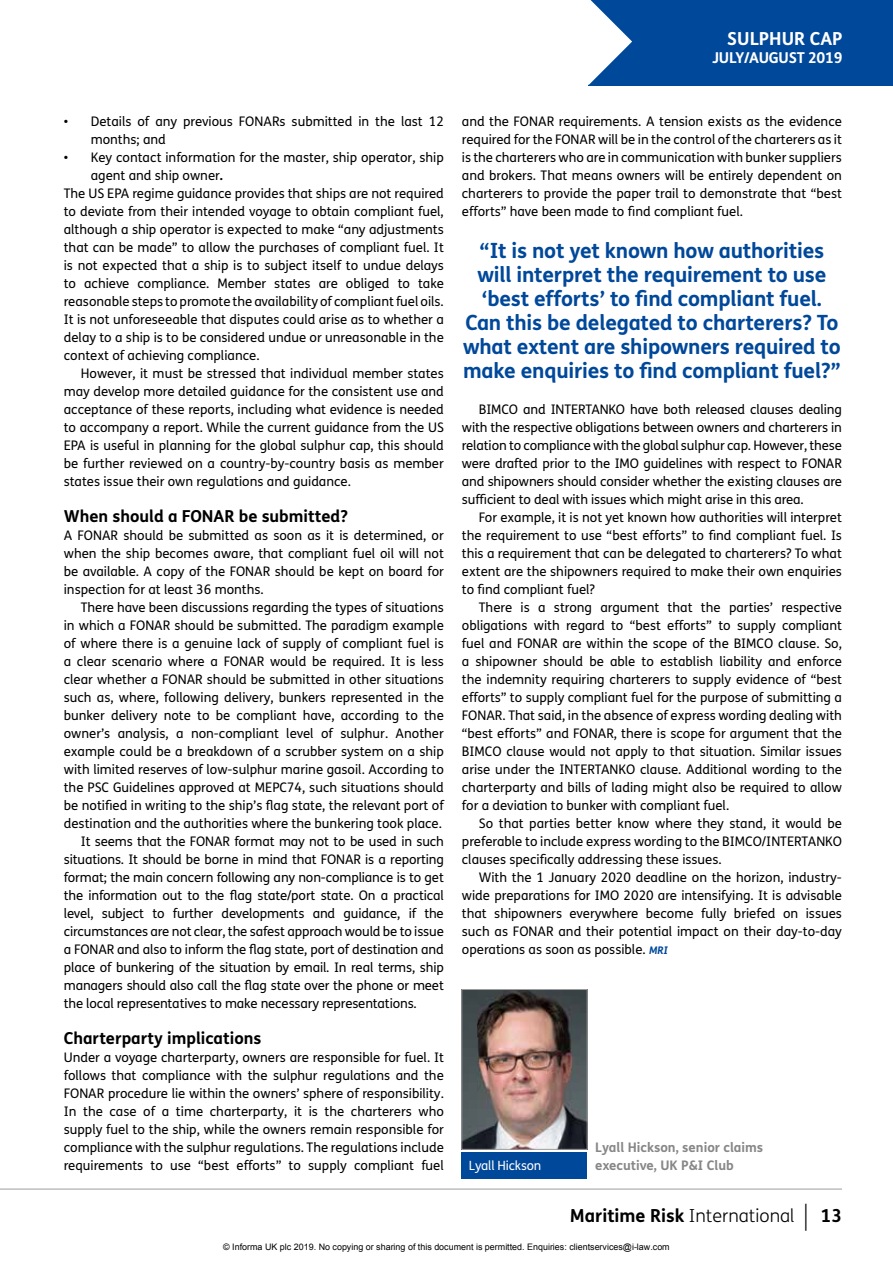
<style>
.page{position:relative;width:893px;height:1263px;background:#fff}
.page>*{position:absolute;margin:0;border:0;box-sizing:border-box;transform-origin:0 0}
.t1{font:700 21px/24px "FS Me";letter-spacing:-.01em;color:#00489a;text-align:center}
.t2{font:700 18px "FS Me";color:#000}
.t3{font:700 18px "FS Me";color:#fff}
.t4{font:700 16.5px "FS Me";color:#000}
.t5{font:700 15px "FS Me";letter-spacing:-.02em;color:#fff}
.t6{font:13.2px/18px "FS Me";color:#000;text-align:justify}
.t7{font:700 13.2px "FS Me";color:#878787}
.t8{font:12.75px "FS Me";letter-spacing:-.01em;color:#fff}
.t9{font:9px "Arial";color:#000}
.s1{font-weight:700}
.s2{font-weight:700;font-style:italic;font-size:10.5px;color:#00489a}
.s3{font-weight:300}
.s4{font-family:"Myriad Pro";font-weight:300;font-size:27px}
</style>
<div class="page">
<hr style="left:0;top:1189px;width:842px;height:1px;background:#9d9d9c">
<div style="left:589px;top:0;width:304px;height:85px;background:#00489a"></div>
<svg style="left:588px;top:0;width:44px;height:85px"></svg>
<img style="left:463px;top:991px;width:123px;height:157px">
<div style="left:461px;top:989px;width:127px;height:161px;border:1px solid #9d9d9c"></div>
<div style="left:462px;top:1152px;width:125px;height:26px;background:#00489a"></div>
<h2 class="t3" style="left:727px;top:25px;width:117px">SULPHUR CAP</h2>
<p class="t5" style="left:712px;top:46px;width:132px">JULY/AUGUST 2019</p>
<p class="t6" style="left:91px;top:112px;width:355px;text-indent:-27px">• Details of any previous FONARs submitted in the last 12 months; and</p>
<p class="t6" style="left:64px;top:148px;width:382px">• Key contact information for the master, ship operator, ship</p>
<p class="t6" style="left:91px;top:166px;width:134px">agent and ship owner<span class="s1">.</span></p>
<p class="t6" style="left:64px;top:184px;width:382px">The US EPA regime guidance provides that ships are not required</p>
<p class="t6" style="left:64px;top:202px;width:382px">to deviate from their intended voyage to obtain compliant fuel,</p>
<p class="t6" style="left:64px;top:220px;width:382px">although a ship operator is expected to make “any adjustments</p>
<p class="t6" style="left:64px;top:238px;width:382px">that can be made” to allow the purchases of compliant fuel. It</p>
<p class="t6" style="left:64px;top:256px;width:382px">is not expected that a ship is to subject itself to undue delays</p>
<p class="t6" style="left:64px;top:274px;width:382px">to achieve compliance. Member states are obliged to take</p>
<p class="t6" style="left:64px;top:292px;width:382px">reasonable steps to promote the availability of compliant fuel oils.</p>
<p class="t6" style="left:64px;top:310px;width:382px">It is not unforeseeable that disputes could arise as to whether a</p>
<p class="t6" style="left:64px;top:328px;width:382px">delay to a ship is to be considered undue or unreasonable in the</p>
<p class="t6" style="left:64px;top:346px;width:197px">context of achieving compliance.</p>
<p class="t6" style="left:81px;top:364px;width:365px">However, it must be stressed that individual member states</p>
<p class="t6" style="left:64px;top:382px;width:382px">may develop more detailed guidance for the consistent use and</p>
<p class="t6" style="left:64px;top:400px;width:382px">acceptance of these reports, including what evidence is needed</p>
<p class="t6" style="left:64px;top:418px;width:382px">to accompany a report. While the current guidance from the US</p>
<p class="t6" style="left:64px;top:436px;width:382px">EPA is useful in planning for the global sulphur cap, this should</p>
<p class="t6" style="left:64px;top:454px;width:382px">be further reviewed on a country-by-country basis as member</p>
<p class="t6" style="left:64px;top:472px;width:289px">states issue their own regulations and guidance.</p>
<p class="t4" style="left:64px;top:503px;width:286px">When should a FONAR be submitted?</p>
<p class="t6" style="left:64px;top:526px;width:382px">A FONAR should be submitted as soon as it is determined, or when the ship becomes aware, that compliant fuel oil will not be available. A copy of the FONAR should be kept on board for inspection for at least 36 months.</p>
<p class="t6" style="left:81px;top:598px;width:365px">There have been discussions regarding the types of situations</p>
<p class="t6" style="left:64px;top:616px;width:382px">in which a FONAR should be submitted. The paradigm example</p>
<p class="t6" style="left:64px;top:634px;width:382px">of where there is a genuine lack of supply of compliant fuel is</p>
<p class="t6" style="left:64px;top:652px;width:382px">a clear scenario where a FONAR would be required. It is less</p>
<p class="t6" style="left:64px;top:670px;width:382px">clear whether a FONAR should be submitted in other situations</p>
<p class="t6" style="left:64px;top:688px;width:382px">such as, where, following delivery, bunkers represented in the</p>
<p class="t6" style="left:64px;top:706px;width:382px">bunker delivery note to be compliant have, according to the</p>
<p class="t6" style="left:64px;top:724px;width:382px">owner’s analysis, a non-compliant level of sulphur. Another</p>
<p class="t6" style="left:64px;top:742px;width:382px">example could be a breakdown of a scrubber system on a ship</p>
<p class="t6" style="left:64px;top:760px;width:382px">with limited reserves of low-sulphur marine gasoil. According to</p>
<p class="t6" style="left:64px;top:778px;width:382px">the PSC Guidelines approved at MEPC74, such situations should</p>
<p class="t6" style="left:64px;top:796px;width:382px">be notified in writing to the ship’s flag state, the relevant port of</p>
<p class="t6" style="left:64px;top:814px;width:380px">destination and the authorities where the bunkering took place.</p>
<p class="t6" style="left:81px;top:832px;width:365px">It seems that the FONAR format may not to be used in such</p>
<p class="t6" style="left:64px;top:850px;width:382px">situations. It should be borne in mind that FONAR is a reporting</p>
<p class="t6" style="left:64px;top:868px;width:382px">format; the main concern following any non-compliance is to get</p>
<p class="t6" style="left:64px;top:886px;width:382px">the information out to the flag state/port state. On a practical</p>
<p class="t6" style="left:64px;top:904px;width:382px">level, subject to further developments and guidance, if the</p>
<p class="t6" style="left:64px;top:922px;width:382px">circumstances are not clear, the safest approach would be to issue</p>
<p class="t6" style="left:64px;top:940px;width:382px">a FONAR and also to inform the flag state, port of destination and</p>
<p class="t6" style="left:64px;top:958px;width:382px">place of bunkering of the situation by email. In real terms, ship</p>
<p class="t6" style="left:64px;top:976px;width:382px">managers should also call the flag state over the phone or meet</p>
<p class="t6" style="left:64px;top:994px;width:354px">the local representatives to make necessary representations.</p>
<p class="t4" style="left:64px;top:1025px;width:199px">Charterparty implications</p>
<p class="t6" style="left:64px;top:1048px;width:382px">Under a voyage charterparty, owners are responsible for fuel. It follows that compliance with the sulphur regulations and the FONAR procedure lie within the owners’ sphere of responsibility.<br>In the case of a time charterparty, it is the charterers who supply fuel to the ship, while the owners remain responsible for compliance with the sulphur regulations. The regulations include requirements to use “best efforts” to supply compliant fuel</p>
<p class="t6" style="left:462px;top:112px;width:382px">and the FONAR requirements. A tension exists as the evidence required for the FONAR will be in the control of the charterers as it is the charterers who are in communication with bunker suppliers and brokers. That means owners will be entirely dependent on charterers to provide the paper trail to demonstrate that “best efforts” have been made to find compliant fuel.</p>
<h1 class="t1" style="left:463px;top:237px;width:379px">“It is not yet known how authorities will interpret the requirement to use ‘best efforts’ to find compliant fuel.<br>Can this be delegated to charterers? To what extent are shipowners required to make enquiries to find compliant fuel?”</h1>
<p class="t6" style="left:462px;top:400px;width:382px;text-indent:17px">BIMCO and INTERTANKO have both released clauses dealing with the respective obligations between owners and charterers in relation to compliance with the global sulphur cap. However, these were drafted prior to the IMO guidelines with respect to FONAR and shipowners should consider whether the existing clauses are sufficient to deal with issues which might arise in this area.</p>
<p class="t6" style="left:462px;top:508px;width:382px;text-indent:17px">For example, it is not yet known how authorities will interpret the requirement to use “best efforts” to find compliant fuel. Is this a requirement that can be delegated to charterers? To what extent are the shipowners required to make their own enquiries to find compliant fuel?</p>
<p class="t6" style="left:462px;top:598px;width:382px;text-indent:17px">There is a strong argument that the parties’ respective obligations with regard to “best efforts” to supply compliant fuel and FONAR are within the scope of the BIMCO clause. So, a shipowner should be able to establish liability and enforce the indemnity requiring charterers to supply evidence of “best efforts” to supply compliant fuel for the purpose of submitting a FONAR. That said, in the absence of express wording dealing with “best efforts” and FONAR, there is scope for argument that the BIMCO clause would not apply to that situation. Similar issues arise under the INTERTANKO clause. Additional wording to the charterparty and bills of lading might also be required to allow for a deviation to bunker with compliant fuel.</p>
<p class="t6" style="left:462px;top:814px;width:382px;text-indent:17px">So that parties better know where they stand, it would be preferable to include express wording to the BIMCO/INTERTANKO clauses specifically addressing these issues.</p>
<p class="t6" style="left:462px;top:868px;width:382px;text-indent:17px">With the 1 January 2020 deadline on the horizon, industry&shy;wide preparations for IMO 2020 are intensifying. It is advisable that shipowners everywhere become fully briefed on issues such as FONAR and their potential impact on their day-to-day operations as soon as possible. <span class="s2">MRI</span></p>
<p class="t7" style="left:595px;top:1137px;width:169px">Lyall Hickson, senior claims</p>
<p class="t8" style="left:469px;top:1157px;width:74px">Lyall Hickson</p>
<p class="t7" style="left:595px;top:1155px;width:140px">executive, UK P&amp;I Club</p>
<h2 class="t2" style="left:570px;top:1202px;width:274px">Maritime Risk <span class="s3">International</span> <span class="s4">|</span> 13</h2>
<p class="t9" style="left:223px;top:1241px;width:448px">© Informa UK plc 2019. No copying or sharing of this document is permitted. Enquiries: clientservices@i-law.com</p>
</div>
